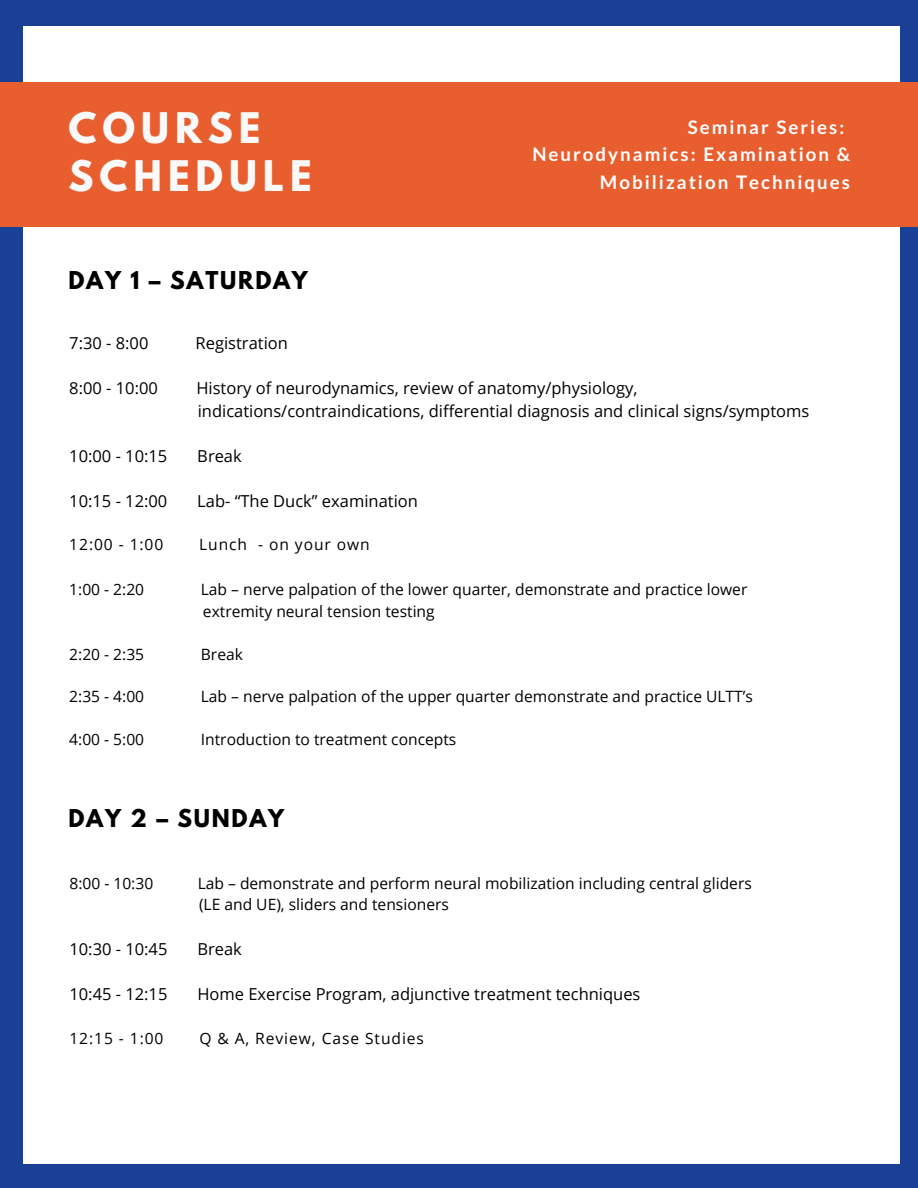
<style>
.page{position:relative;width:918px;height:1188px;background:#1a4096}
.page>*{position:absolute;margin:0;border:0;box-sizing:border-box;transform-origin:0 0}
.t1{font:700 37.35px/47.7px "League Spartan";letter-spacing:.16em;color:#fafafa}
.t2{font:700 21.75px "League Spartan";letter-spacing:.08em;color:#000}
.t3{font:700 18.6px/27.5px "Lato";letter-spacing:.11em;color:#fff;text-align:right}
.t4{font:16.5px "Open Sans";color:#000}
.t5{font:15.6px "Open Sans";color:#000}
.t6{font:15.6px "Open Sans";letter-spacing:.06em;color:#000}
</style>
<div class="page">
<div style="left:24px;top:27px;width:876px;height:1137px;background:#fff"></div>
<div style="left:0;top:82px;width:918px;height:144px;background:#e95e2f"></div>
<p class="t1" style="left:68px;top:109px;width:245px">COURSE<br>SCHEDULE</p>
<p class="t3" style="left:688px;top:113px;width:158px">Seminar Series:</p>
<p class="t3" style="left:532px;top:140px;width:319px">Neurodynamics: Examination &amp;<br>Mobilization Techniques</p>
<p class="t2" style="left:68px;top:269px;width:241px">DAY 1 – SATURDAY</p>
<p class="t4" style="left:69px;top:331px;width:81px">7:30 - 8:00</p>
<p class="t4" style="left:196px;top:331px;width:94px">Registration</p>
<p class="t4" style="left:69px;top:376px;width:90px">8:00 - 10:00</p>
<p class="t4" style="left:196px;top:376px;width:443px">History of neurodynamics, review of anatomy/physiology,</p>
<p class="t4" style="left:198px;top:399px;width:613px">indications/contraindications, differential diagnosis and clinical signs/symptoms</p>
<p class="t4" style="left:69px;top:444px;width:100px">10:00 - 10:15</p>
<p class="t4" style="left:197px;top:444px;width:46px">Break</p>
<p class="t4" style="left:69px;top:489px;width:100px">10:15 - 12:00</p>
<p class="t4" style="left:197px;top:489px;width:222px">Lab- “The Duck” examination</p>
<p class="t5" style="left:69px;top:534px;width:96px">12:00 - 1:00</p>
<p class="t6" style="left:199px;top:534px;width:172px">Lunch - on your own</p>
<p class="t5" style="left:69px;top:579px;width:76px">1:00 - 2:20</p>
<p class="t5" style="left:201px;top:579px;width:548px">Lab – nerve palpation of the lower quarter, demonstrate and practice lower</p>
<p class="t5" style="left:203px;top:600px;width:233px">extremity neural tension testing</p>
<p class="t5" style="left:69px;top:643px;width:76px">2:20 - 2:35</p>
<p class="t5" style="left:201px;top:643px;width:44px">Break</p>
<p class="t5" style="left:69px;top:686px;width:76px">2:35 - 4:00</p>
<p class="t5" style="left:201px;top:686px;width:554px">Lab – nerve palpation of the upper quarter demonstrate and practice ULTT’s</p>
<p class="t5" style="left:69px;top:728px;width:76px">4:00 - 5:00</p>
<p class="t5" style="left:201px;top:728px;width:257px">Introduction to treatment concepts</p>
<p class="t2" style="left:68px;top:807px;width:217px">DAY 2 – SUNDAY</p>
<p class="t5" style="left:69px;top:872px;width:85px">8:00 - 10:30</p>
<p class="t5" style="left:198px;top:872px;width:556px">Lab – demonstrate and perform neural mobilization including central gliders</p>
<p class="t5" style="left:199px;top:894px;width:251px">(LE and UE), sliders and tensioners</p>
<p class="t4" style="left:69px;top:938px;width:100px">10:30 - 10:45</p>
<p class="t4" style="left:197px;top:938px;width:46px">Break</p>
<p class="t4" style="left:69px;top:983px;width:100px">10:45 - 12:15</p>
<p class="t4" style="left:197px;top:983px;width:445px">Home Exercise Program, adjunctive treatment techniques</p>
<p class="t5" style="left:69px;top:1028px;width:96px">12:15 - 1:00</p>
<p class="t6" style="left:199px;top:1028px;width:226px">Q &amp; A, Review, Case Studies</p>
</div>
